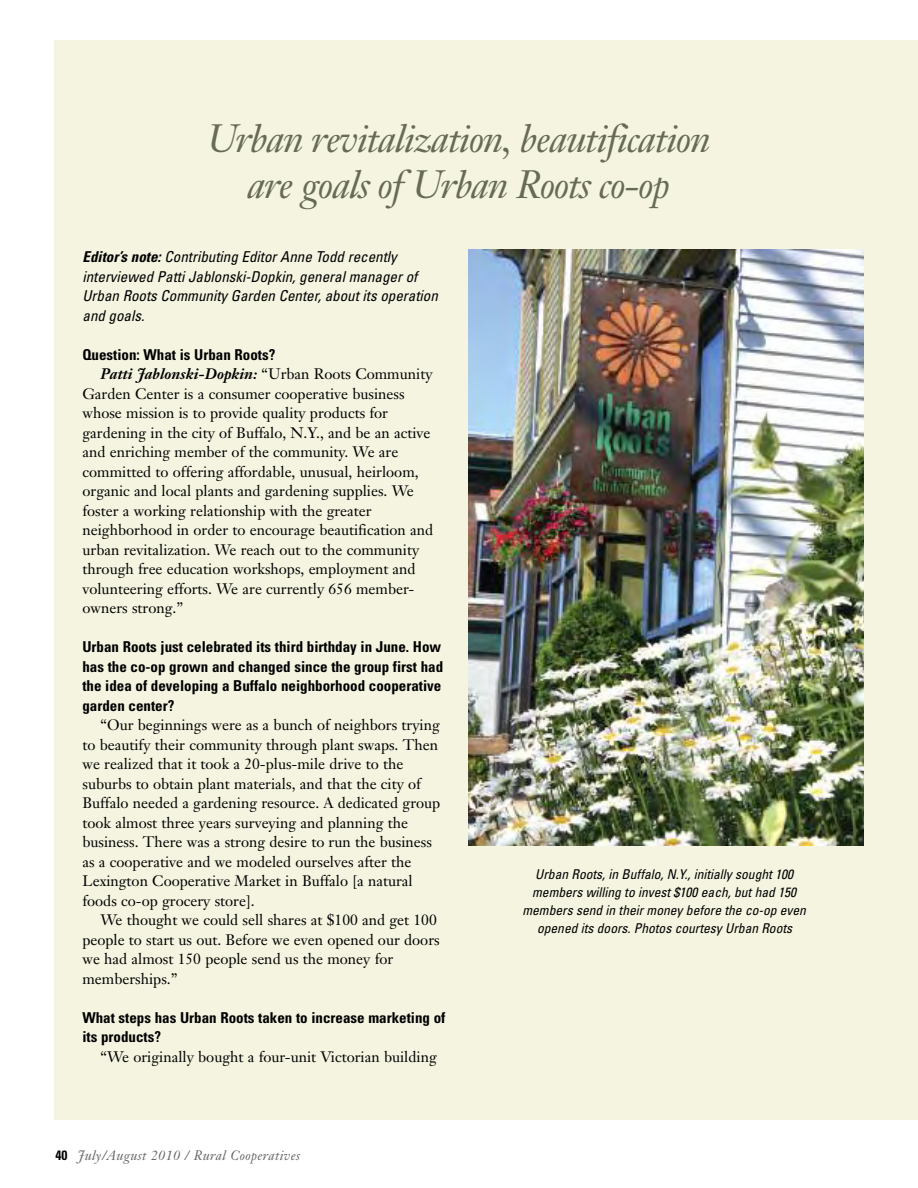
<style>
.page{position:relative;width:918px;height:1188px;background:#fff}
.page>*{position:absolute;margin:0;border:0;box-sizing:border-box;transform-origin:0 0}
.t1{font:italic 39px/46.3px "Janson Text";letter-spacing:-.025em;color:#676b56;text-align:center}
.t2{font:15px/19.5px "Janson Text";color:#000}
.t3{font:700 condensed 15px/19.5px "Univers";color:#000}
.t4{font:italic condensed 15px/19.5px "Univers";color:#000}
.t5{font:italic condensed 13.5px/18px "Univers";color:#000;text-align:center}
.t6{font:italic 13.5px "Janson Text";letter-spacing:.025em;color:#666}
.s1{font-weight:700}
.s2{font-weight:700;font-style:italic}
.s3{font-family:"Univers";font-weight:700;font-style:normal;font-stretch:condensed;color:#000}
</style>
<div class="page">
<div style="left:54px;top:40px;width:864px;height:1080px;background:#f4f4e0"></div>
<img style="left:468px;top:250px;width:396px;height:596px">
<h1 class="t1" style="left:207px;top:119px;width:505px">Urban revitalization, beautification are goals of Urban Roots co-op</h1>
<p class="t4" style="left:82px;top:248px;width:357px"><span class="s1">Editor’s note:</span> Contributing Editor Anne Todd recently interviewed Patti Jablonski-Dopkin, general manager of Urban Roots Community Garden Center, about its operation and goals.</p>
<p class="t3" style="left:82px;top:346px;width:194px">Question: What is Urban Roots?</p>
<p class="t2" style="left:82px;top:366px;width:352px;text-indent:18px"><span class="s2">Patti Jablonski-Dopkin:</span> “Urban Roots Community Garden Center is a consumer cooperative business whose mission is to provide quality products for gardening in the city of Buffalo, N.Y., and be an active and enriching member of the community. We are committed to offering affordable, unusual, heirloom, organic and local plants and gardening supplies. We foster a working relationship with the greater neighborhood in order to encourage beautification and urban revitalization. We reach out to the community through free education workshops, employment and volunteering efforts. We are currently 656 member&shy;owners strong.”</p>
<p class="t3" style="left:82px;top:638px;width:362px">Urban Roots just celebrated its third birthday in June. How has the co-op grown and changed since the group first had the idea of developing a Buffalo neighborhood cooperative garden center?</p>
<p class="t2" style="left:82px;top:717px;width:359px;text-indent:18px">“Our beginnings were as a bunch of neighbors trying to beautify their community through plant swaps. Then we realized that it took a 20-plus-mile drive to the suburbs to obtain plant materials, and that the city of Buffalo needed a gardening resource. A dedicated group took almost three years surveying and planning the business. There was a strong desire to run the business as a cooperative and we modeled ourselves after the Lexington Cooperative Market in Buffalo [a natural foods co-op grocery store].</p>
<p class="t2" style="left:82px;top:912px;width:359px;text-indent:18px">We thought we could sell shares at $100 and get 100 people to start us out. Before we even opened our doors we had almost 150 people send us the money for memberships.”</p>
<p class="t3" style="left:82px;top:1009px;width:364px">What steps has Urban Roots taken to increase marketing of its products?</p>
<p class="t2" style="left:101px;top:1048px;width:338px">“We originally bought a four-unit Victorian building</p>
<p class="t6" style="left:56px;top:1150px;width:246px"><span class="s3">40</span> July/August 2010 / Rural Cooperatives</p>
<p class="t5" style="left:522px;top:866px;width:285px">Urban Roots, in Buffalo, N.Y., initially sought 100 members willing to invest $100 each, but had 150 members send in their money before the co-op even opened its doors. Photos courtesy Urban Roots</p>
</div>
